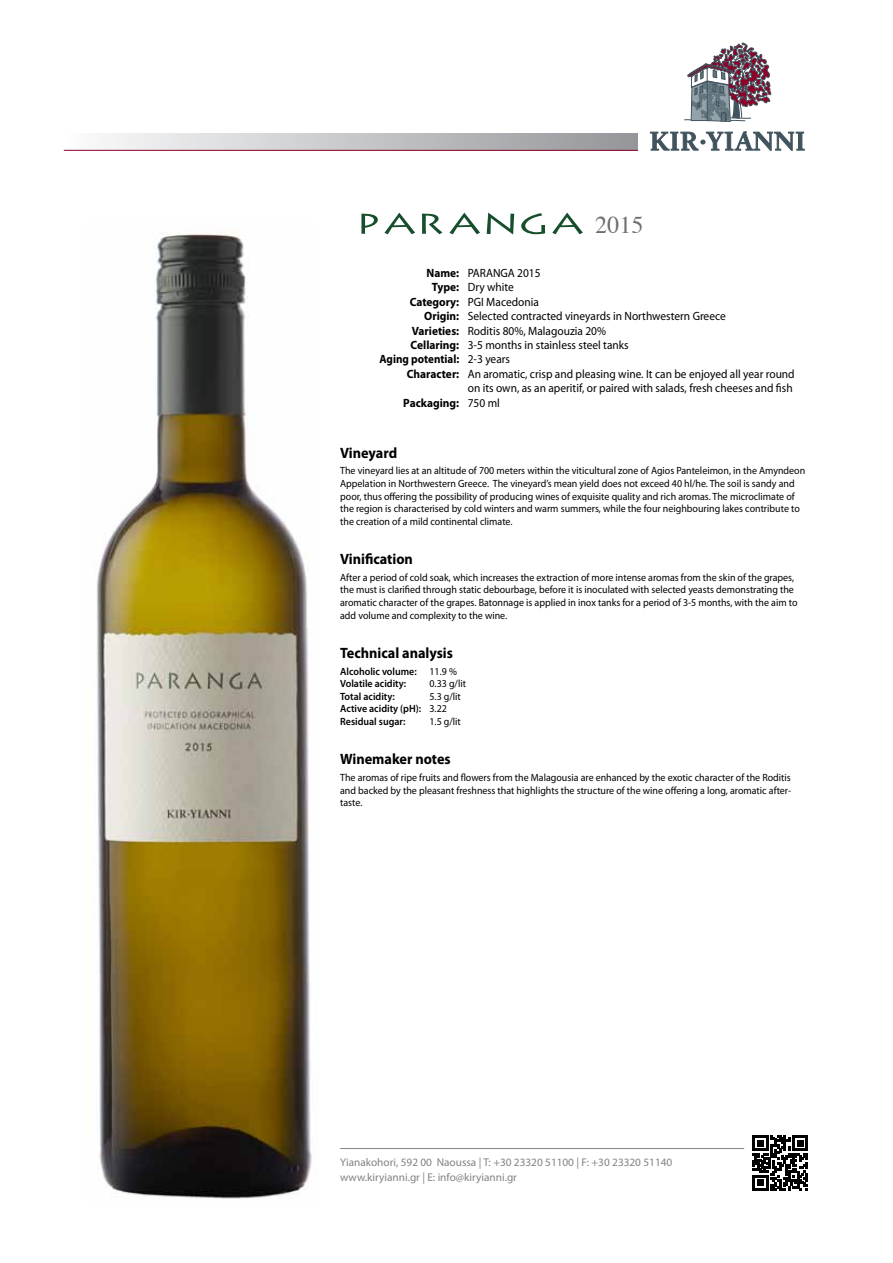
<style>
.page{position:relative;width:893px;height:1263px;background:#fff}
.page>*{position:absolute;margin:0;border:0;box-sizing:border-box;transform-origin:0 0}
.t1{font:24px "Times";color:#6d6e71}
.t2{font:700 15px "Myriad Pro";color:#000;scale:.95 1}
.t3{font:12px "Myriad Pro";color:#000;scale:.95 1}
.t4{font:700 12px "Myriad Pro";color:#000;scale:.92 1}
.t5{font:700 12px "Myriad Pro";color:#000;scale:.95 1}
.t6{font:11.25px/14.7px "Myriad Pro";color:#808285}
.t7{font:10.5px/12.6px "Myriad Pro";color:#000;scale:.95 1}
.t8{font:600 10.5px/12.6px "Myriad Pro";color:#000;scale:.95 1}
.s1{font-weight:700}
.s2{font-weight:400}
</style>
<div class="page">
<img style="left:97px;top:232px;width:215px;height:967px">
<hr style="left:340px;top:1148px;width:404px;height:1px;background:#808285">
<div style="left:64px;top:133px;width:574px;height:17px;background:linear-gradient(to right,#fcfcfd,#939599)"></div>
<svg style="left:753px;top:1135px;width:55px;height:56px"></svg>
<hr style="left:64px;top:150px;width:574px;height:1px;background:#910028">
<svg style="left:684px;top:43px;width:88px;height:79px"></svg>
<svg style="left:650px;top:131px;width:154px;height:20px"></svg>
<svg style="left:361px;top:214px;width:17px;height:20px"></svg>
<svg style="left:552px;top:213px;width:31px;height:21px"></svg>
<svg style="left:384px;top:213px;width:31px;height:21px"></svg>
<svg style="left:521px;top:213px;width:24px;height:21px"></svg>
<svg style="left:487px;top:213px;width:27px;height:21px"></svg>
<svg style="left:422px;top:214px;width:20px;height:20px"></svg>
<svg style="left:449px;top:213px;width:31px;height:21px"></svg>
<h1 class="t1" style="left:595px;top:202px;width:49px">2015</h1>
<p class="t3" style="left:427px;top:265px;width:122px"><span class="s1">Name:</span> PARANGA 2015</p>
<p class="t3" style="left:432px;top:280px;width:88px"><span class="s1">Type:</span> Dry white</p>
<p class="t3" style="left:410px;top:294px;width:138px"><span class="s1">Category:</span> PGI Macedonia</p>
<p class="t3" style="left:424px;top:309px;width:319px"><span class="s1">Origin:</span> Selected contracted vineyards in Northwestern Greece</p>
<p class="t3" style="left:412px;top:323px;width:206px"><span class="s1">Varieties:</span> Roditis 80%, Malagouzia 20%</p>
<p class="t3" style="left:411px;top:337px;width:231px"><span class="s1">Cellaring:</span> 3-5 months in stainless steel tanks</p>
<p class="t4" style="left:379px;top:351px;width:143px">Aging potential: <span class="s2">2-3 years</span></p>
<p class="t3" style="left:407px;top:366px;width:410px"><span class="s1">Character:</span> An aromatic, crisp and pleasing wine. It can be enjoyed all year round</p>
<p class="t3" style="left:468px;top:381px;width:344px">on its own, as an aperitif, or paired with salads, fresh cheeses and fish</p>
<p class="t5" style="left:403px;top:395px;width:103px">Packaging: <span class="s2">750 ml</span></p>
<h2 class="t2" style="left:340px;top:443px;width:62px">Vineyard</h2>
<p class="t7" style="left:340px;top:464px;width:491px">The vineyard lies at an altitude of 700 meters within the viticultural zone of Agios Panteleimon, in the Amyndeon Appelation in Northwestern Greece. The vineyard’s mean yield does not exceed 40 hl/he. The soil is sandy and poor, thus offering the possibility of producing wines of exquisite quality and rich aromas. The microclimate of the region is characterised by cold winters and warm summers, while the four neighbouring lakes contribute to the creation of a mild continental climate.</p>
<h2 class="t2" style="left:340px;top:549px;width:78px">Vinification</h2>
<p class="t7" style="left:340px;top:571px;width:483px">After a period of cold soak, which increases the extraction of more intense aromas from the skin of the grapes, the must is clarified through static debourbage, before it is inoculated with selected yeasts demonstrating the aromatic character of the grapes. Batonnage is applied in inox tanks for a period of 3-5 months, with the aim to add volume and complexity to the wine.</p>
<h2 class="t2" style="left:340px;top:643px;width:120px">Technical analysis</h2>
<p class="t8" style="left:340px;top:664px;width:124px">Alcoholic volume: <span class="s2">11.9 %<br></span>Volatile acidity:</p>
<p class="t7" style="left:429px;top:677px;width:40px">0.33 g/lit</p>
<p class="t8" style="left:340px;top:690px;width:59px">Total acidity:</p>
<p class="t8" style="left:340px;top:690px;width:129px;text-indent:89px"><span class="s2">5.3 g/lit<br></span>Active acidity (pH): <span class="s2">3.22<br></span>Residual sugar:</p>
<p class="t7" style="left:429px;top:715px;width:35px">1.5 g/lit</p>
<h2 class="t2" style="left:340px;top:749px;width:118px">Winemaker notes</h2>
<p class="t7" style="left:340px;top:771px;width:476px;text-align:justify">The aromas of ripe fruits and flowers from the Malagousia are enhanced by the exotic character of the Roditis and backed by the pleasant freshness that highlights the structure of the wine offering a long, aromatic after&shy;taste.</p>
<p class="t6" style="left:340px;top:1155px;width:334px">Yianakohori, 592 00 Naoussa | Τ: +30 23320 51100 | F: +30 23320 51140 www.kiryianni.gr | E: info@kiryianni.gr</p>
</div>
